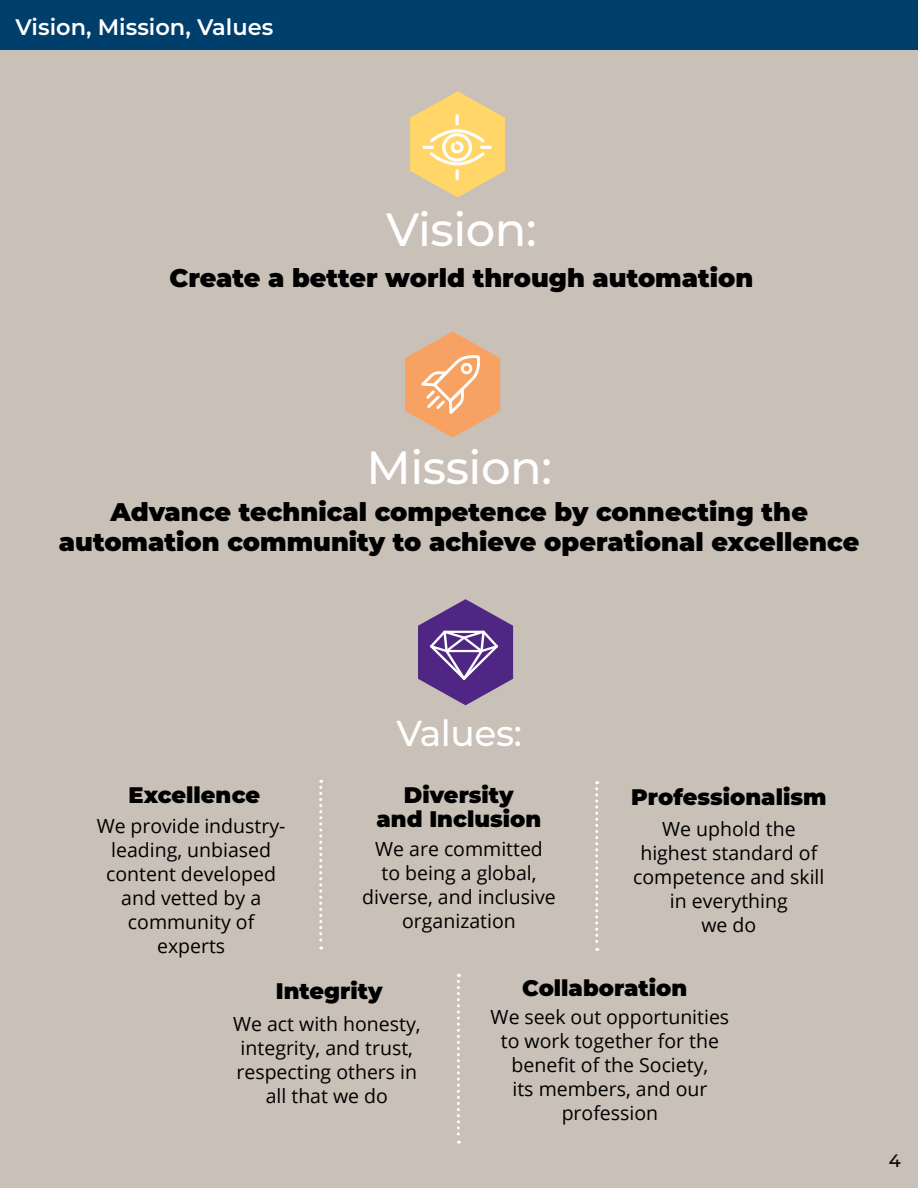
<style>
.page{position:relative;width:918px;height:1188px;background:#fff}
.page>*{position:absolute;margin:0;border:0;box-sizing:border-box;transform-origin:0 0}
.t1{font:500 46.5px "Montserrat";letter-spacing:-.01em;color:#fff}
.t2{font:500 36px "Montserrat";letter-spacing:-.01em;color:#fff}
.t3{font:900 25.5px/30px "Montserrat";color:#000;text-align:center}
.t4{font:900 22.5px/24px "Montserrat";color:#000;text-align:center}
.t5{font:600 22.5px "Montserrat";color:#fff}
.t6{font:19.5px/24px "Open Sans";color:#000;text-align:center}
.t7{font:500 18px "Montserrat";color:#000}
</style>
<div class="page">
<div style="left:0;top:36px;width:918px;height:1152px;background:#c9c1b8"></div>
<div style="left:0;top:0;width:918px;height:49px;background:#003e6b"></div>
<svg style="left:319px;top:780px;width:3px;height:169px"></svg>
<svg style="left:595px;top:781px;width:3px;height:170px"></svg>
<svg style="left:457px;top:974px;width:3px;height:170px"></svg>
<svg style="left:410px;top:91px;width:95px;height:106px"></svg>
<svg style="left:405px;top:331px;width:95px;height:107px"></svg>
<svg style="left:418px;top:599px;width:95px;height:106px"></svg>
<p class="t5" style="left:15px;top:11px;width:259px">Vision, Mission, Values</p>
<h1 class="t1" style="left:386px;top:197px;width:152px">Vision:</h1>
<h3 class="t3" style="left:169px;top:261px;width:585px">Create a better world through automation</h3>
<h1 class="t1" style="left:367px;top:435px;width:187px">Mission:</h1>
<h3 class="t3" style="left:59px;top:495px;width:802px">Advance technical competence by connecting the automation community to achieve operational excellence</h3>
<h2 class="t2" style="left:396px;top:708px;width:127px">Values:</h2>
<p class="t4" style="left:129px;top:782px;width:133px">Excellence</p>
<p class="t4" style="left:376px;top:782px;width:166px">Diversity<br>and Inclusion</p>
<p class="t4" style="left:631px;top:784px;width:197px">Professionalism</p>
<p class="t6" style="left:97px;top:814px;width:190px">We provide industry&shy;leading, unbiased content developed and vetted by a community of experts</p>
<p class="t6" style="left:633px;top:816px;width:193px">We uphold the highest standard of competence and skill in everything<br>we do</p>
<p class="t6" style="left:362px;top:837px;width:195px">We are committed<br>to being a global, diverse, and inclusive organization</p>
<p class="t4" style="left:276px;top:978px;width:108px">Integrity</p>
<p class="t4" style="left:522px;top:974px;width:166px">Collaboration</p>
<p class="t6" style="left:233px;top:1011px;width:189px">We act with honesty, integrity, and trust, respecting others in all that we do</p>
<p class="t6" style="left:491px;top:1004px;width:240px">We seek out opportunities to work together for the benefit of the Society,<br>its members, and our profession</p>
<p class="t7" style="left:889px;top:1148px;width:14px">4</p>
</div>
